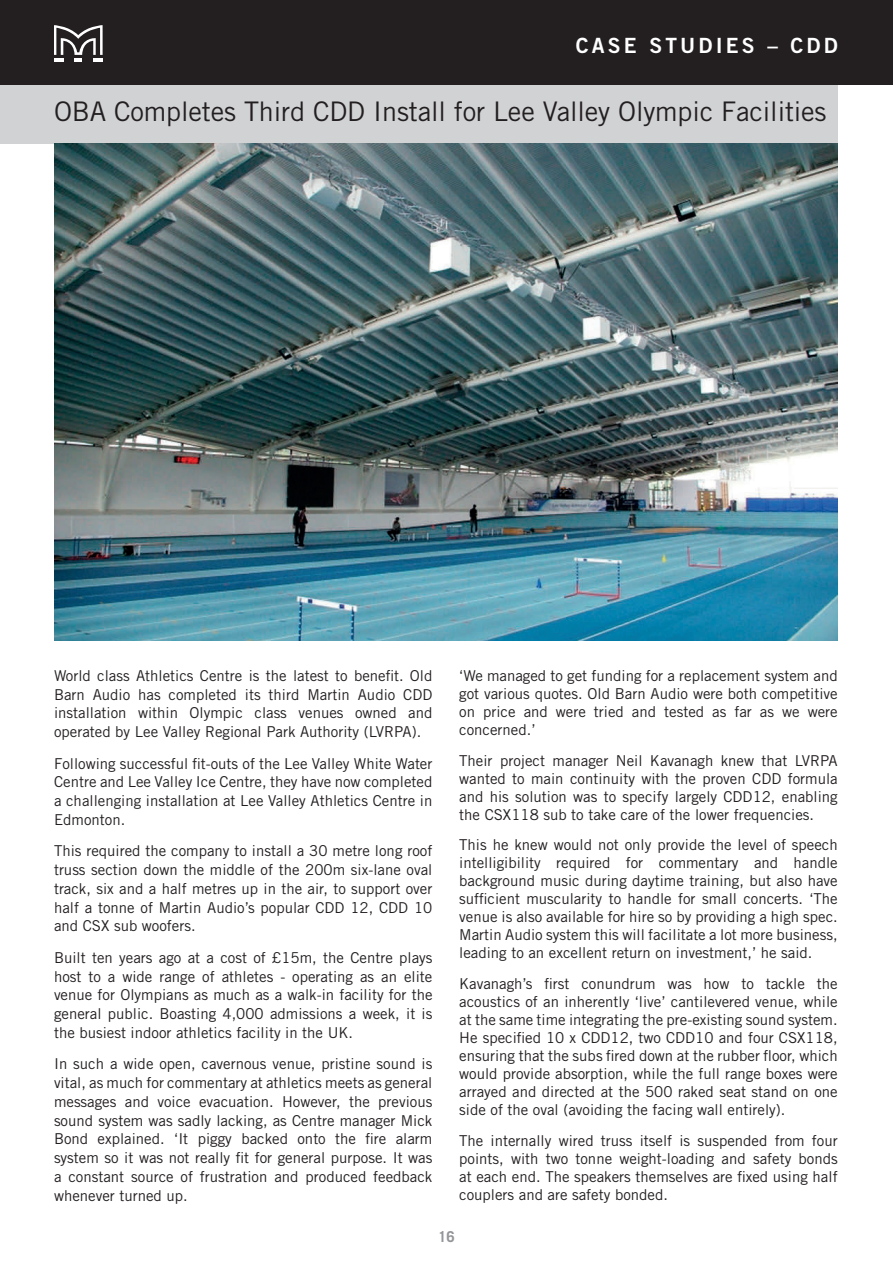
<style>
.page{position:relative;width:893px;height:1263px;background:#fff}
.page>*{position:absolute;margin:0;border:0;box-sizing:border-box;transform-origin:0 0}
.t1{font:27px "Trade Gothic";letter-spacing:-.005em;color:#231f20}
.t2{font:21px "Trade Gothic Bold Two";letter-spacing:.15em;color:#fff}
.t3{font:15px/18px "Trade Gothic";color:#231f20;text-align:justify}
.t4{font:700 15px "Trade Gothic";color:#939598}
</style>
<div class="page">
<div style="left:0;top:0;width:893px;height:85px;background:#231f20"></div>
<svg style="left:54px;top:25px;width:49px;height:36px"></svg>
<div style="left:0;top:85px;width:838px;height:58px;background:#d1d2d4"></div>
<img style="left:54px;top:143px;width:784px;height:497px">
<h2 class="t2" style="left:576px;top:33px;width:263px">CASE STUDIES – CDD</h2>
<h1 class="t1" style="left:54px;top:95px;width:774px">OBA Completes Third CDD Install for Lee Valley Olympic Facilities</h1>
<p class="t3" style="left:54px;top:666px;width:380px;line-height:18.8px">World class Athletics Centre is the latest to benefit. Old Barn Audio has completed its third Martin Audio CDD installation within Olympic class venues owned and operated by Lee Valley Regional Park Authority (LVRPA).</p>
<p class="t3" style="left:54px;top:754px;width:380px;line-height:18.8px">Following successful fit-outs of the Lee Valley White Water Centre and Lee Valley Ice Centre, they have now completed a challenging installation at Lee Valley Athletics Centre in Edmonton.</p>
<p class="t3" style="left:54px;top:841px;width:380px;line-height:18.8px">This required the company to install a 30 metre long roof truss section down the middle of the 200m six-lane oval track, six and a half metres up in the air, to support over half a tonne of Martin Audio’s popular CDD 12, CDD 10 and CSX sub woofers.</p>
<p class="t3" style="left:54px;top:948px;width:380px;line-height:18.8px">Built ten years ago at a cost of £15m, the Centre plays host to a wide range of athletes - operating as an elite venue for Olympians as much as a walk-in facility for the general public. Boasting 4,000 admissions a week, it is the busiest indoor athletics facility in the UK.</p>
<p class="t3" style="left:54px;top:1054px;width:380px;line-height:18.8px">In such a wide open, cavernous venue, pristine sound is vital, as much for commentary at athletics meets as general messages and voice evacuation. However, the previous sound system was sadly lacking, as Centre manager Mick Bond explained. ‘It piggy backed onto the fire alarm system so it was not really fit for general purpose. It was a constant source of frustration and produced feedback whenever turned up.</p>
<p class="t3" style="left:459px;top:666px;width:380px">‘We managed to get funding for a replacement system and got various quotes. Old Barn Audio were both competitive on price and were tried and tested as far as we were concerned.’</p>
<p class="t3" style="left:459px;top:751px;width:380px">Their project manager Neil Kavanagh knew that LVRPA wanted to main continuity with the proven CDD formula and his solution was to specify largely CDD12, enabling the CSX118 sub to take care of the lower frequencies.</p>
<p class="t3" style="left:459px;top:836px;width:380px">This he knew would not only provide the level of speech intelligibility required for commentary and handle background music during daytime training, but also have sufficient muscularity to handle for small concerts. ‘The venue is also available for hire so by providing a high spec.<br>Martin Audio system this will facilitate a lot more business, leading to an excellent return on investment,’ he said.</p>
<p class="t3" style="left:459px;top:974px;width:380px">Kavanagh’s first conundrum was how to tackle the acoustics of an inherently ‘live’ cantilevered venue, while at the same time integrating the pre-existing sound system.<br>He specified 10 x CDD12, two CDD10 and four CSX118, ensuring that the subs fired down at the rubber floor, which would provide absorption, while the full range boxes were arrayed and directed at the 500 raked seat stand on one side of the oval (avoiding the facing wall entirely).</p>
<p class="t3" style="left:459px;top:1131px;width:380px">The internally wired truss itself is suspended from four points, with two tonne weight-loading and safety bonds at each end. The speakers themselves are fixed using half couplers and are safety bonded.</p>
<p class="t4" style="left:438px;top:1227px;width:18px">16</p>
</div>
